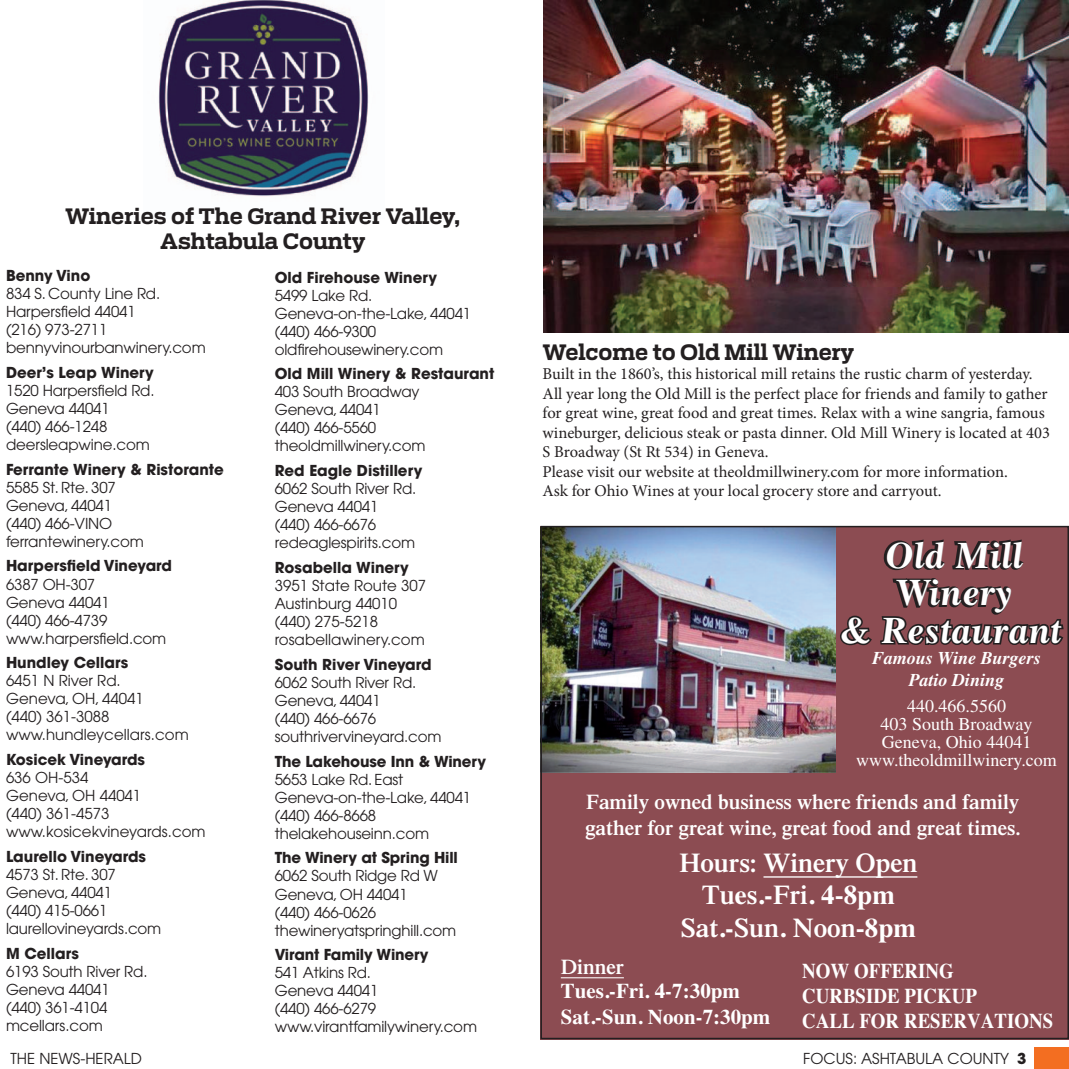
<style>
.page{position:relative;width:1069px;height:1069px;background:#fff}
.page>*{position:absolute;margin:0;border:0;box-sizing:border-box;transform-origin:0 0}
.t1{font:italic 700 37.5px/37.5px "Times";color:#fff;text-align:center;scale:1.06 1}
.t2{font:600 27px/32.4px "Times";color:#fff;text-align:center}
.t3{font:600 21px/25.2px "Times";color:#fff}
.t4{font:700 21px/25.2px "Receiver";color:#231f20;text-align:center}
.t5{font:700 21px/25.2px "Times";color:#fff;scale:.9 1}
.t6{font:700 21px/25.2px "Times";color:#fff}
.t7{font:18px/18px "Times";color:#fff;text-align:center}
.t8{font:italic 700 18px/21.6px "Times";color:#fff;text-align:center}
.t9{font:16.5px/19.5px "Minion Pro";color:#231f20}
.t10{font:15px/18px "Avant Garde";letter-spacing:-.01em;color:#231f20}
.t11{font:700 15px "Avant Garde";color:#231f20}
.s1{font-weight:700}
</style>
<div class="page">
<div style="left:1034px;top:1046px;width:34px;height:22px;background:#f36e21"></div>
<img style="left:543px;top:0;width:525px;height:332px">
<img style="left:158px;top:0;width:211px;height:197px">
<div style="left:540px;top:525px;width:528px;height:513px;background:#8c4c52"></div>
<hr style="left:763px;top:876px;width:154px;height:1px;background:#fff">
<hr style="left:560px;top:976px;width:63px;height:2px;background:#fff">
<img style="left:543px;top:528px;width:291px;height:243px">
<svg style="left:840px;top:539px;width:224px;height:107px"></svg>
<div style="left:540px;top:525px;width:528px;height:513px;border:2px solid #231f20"></div>
<h3 class="t4" style="left:65px;top:205px;width:397px">Wineries of The Grand river valley,<br>Ashtabula County</h3>
<p class="t11" style="left:6px;top:266px;width:86px">Benny Vino</p>
<p class="t10" style="left:6px;top:286px;width:201px">834 S. County Line Rd.<br>Harpersfield 44041<br>(216) 973-2711 bennyvinourbanwinery.com</p>
<p class="t11" style="left:6px;top:362px;width:149px">Deer’s Leap Winery</p>
<p class="t10" style="left:6px;top:383px;width:150px">1520 Harpersfield Rd.<br>Geneva 44041<br>(440) 466-1248 deersleapwine.com</p>
<p class="t11" style="left:6px;top:459px;width:219px">Ferrante Winery &amp; Ristorante</p>
<p class="t10" style="left:6px;top:479px;width:139px">5585 St. Rte. 307<br>Geneva, 44041 (440) 466-VINO ferrantewinery.com</p>
<p class="t11" style="left:6px;top:556px;width:167px">Harpersfield Vineyard</p>
<p class="t10" style="left:6px;top:576px;width:162px">6387 OH-307<br>Geneva 44041<br>(440) 466-4739 www.harpersfield.com</p>
<p class="t11" style="left:6px;top:653px;width:124px">Hundley Cellars</p>
<p class="t10" style="left:6px;top:673px;width:184px">6451 N River Rd.<br>Geneva, OH, 44041<br>(440) 361-3088 www.hundleycellars.com</p>
<p class="t11" style="left:6px;top:749px;width:141px">Kosicek Vineyards</p>
<p class="t10" style="left:6px;top:770px;width:201px">636 OH-534<br>Geneva, OH 44041<br>(440) 361-4573 www.kosicekvineyards.com</p>
<p class="t11" style="left:6px;top:846px;width:142px">Laurello Vineyards</p>
<p class="t10" style="left:6px;top:866px;width:157px">4573 St. Rte. 307<br>Geneva, 44041<br>(440) 415-0661 laurellovineyards.com</p>
<p class="t11" style="left:6px;top:943px;width:74px">M Cellars</p>
<p class="t10" style="left:6px;top:963px;width:143px">6193 South River Rd.<br>Geneva 44041 (440) 361-4104 mcellars.com</p>
<p class="t11" style="left:275px;top:267px;width:164px">Old Firehouse Winery</p>
<p class="t10" style="left:275px;top:287px;width:198px">5499 Lake Rd.<br>Geneva-on-the-Lake, 44041 (440) 466-9300 oldfirehousewinery.com</p>
<p class="t11" style="left:275px;top:364px;width:221px">Old Mill Winery &amp; Restaurant</p>
<p class="t10" style="left:275px;top:384px;width:152px">403 South Broadway<br>Geneva, 44041<br>(440) 466-5560 theoldmillwinery.com</p>
<p class="t11" style="left:275px;top:461px;width:149px">Red Eagle Distillery</p>
<p class="t10" style="left:275px;top:481px;width:143px">6062 South River Rd.<br>Geneva 44041 (440) 466-6676 redeaglespirits.com</p>
<p class="t11" style="left:275px;top:557px;width:136px">Rosabella Winery</p>
<p class="t10" style="left:275px;top:578px;width:153px">3951 State Route 307<br>Austinburg 44010 (440) 275-5218 rosabellawinery.com</p>
<p class="t11" style="left:275px;top:654px;width:158px">South River Vineyard</p>
<p class="t10" style="left:275px;top:674px;width:168px">6062 South River Rd.<br>Geneva, 44041<br>(440) 466-6676 southrivervineyard.com</p>
<p class="t11" style="left:275px;top:751px;width:213px">The Lakehouse Inn &amp; Winery</p>
<p class="t10" style="left:275px;top:771px;width:198px">5653 Lake Rd. East<br>Geneva-on-the-Lake, 44041 (440) 466-8668 thelakehouseinn.com</p>
<p class="t11" style="left:275px;top:848px;width:184px">The Winery at Spring Hill</p>
<p class="t10" style="left:275px;top:868px;width:183px">6062 South Ridge Rd W<br>Geneva, OH 44041<br>(440) 466-0626 thewineryatspringhill.com</p>
<p class="t11" style="left:275px;top:944px;width:155px">Virant Family Winery</p>
<p class="t10" style="left:275px;top:965px;width:204px">541 Atkins Rd.<br>Geneva 44041<br>(440) 466-6279 www.virantfamilywinery.com</p>
<h3 class="t4" style="left:542px;top:341px;width:313px">Welcome to old Mill Winery</h3>
<p class="t9" style="left:542px;top:366px;width:509px">Built in the 1860’s, this historical mill retains the rustic charm of yesterday.<br>All year long the Old Mill is the perfect place for friends and family to gather for great wine, great food and great times. Relax with a wine sangria, famous wineburger, delicious steak or pasta dinner. Old Mill Winery is located at 403<br>S Broadway (St Rt 534) in Geneva.<br>Please visit our website at theoldmillwinery.com for more information.<br>Ask for Ohio Wines at your local grocery store and carryout.</p>
<h1 class="t1" style="left:842px;top:535px;width:217px">Old Mill<br>Winery<br>&amp; Restaurant</h1>
<p class="t8" style="left:871px;top:647px;width:170px">Famous Wine Burgers<br>Patio Dining</p>
<p class="t7" style="left:855px;top:698px;width:202px">440.466.5560<br>403 South Broadway<br>Geneva, Ohio 44041 www.theoldmillwinery.com</p>
<h3 class="t3" style="left:585px;top:789px;width:437px">Family owned business where friends and family gather for great wine, great food and great times.</h3>
<h2 class="t2" style="left:679px;top:845px;width:239px">Hours: Winery Open<br>Tu<span class="s1">e</span>s<span class="s1">.-</span>Fri<span class="s1">. 4</span>-<span class="s1">8pm<br></span>Sat<span class="s1">.-</span>Sun<span class="s1">.</span> Noon-<span class="s1">8pm</span></h2>
<h3 class="t3" style="left:560px;top:953px;width:65px">Dinner</h3>
<h3 class="t6" style="left:560px;top:978px;width:211px">Tues.-Fri. 4-7:30pm<br>Sat.-Sun. Noon-7:30pm</h3>
<h3 class="t5" style="left:801px;top:957px;width:280px">NOW OFFERING<br>CURBSIDE PICKUP<br>CALL FOR RESERVATIONS</h3>
<p class="t10" style="left:10px;top:1050px;width:133px">THE NEWS-HERALD</p>
<p class="t10" style="left:803px;top:1050px;width:225px">FOCUS: ASHTABULA COUNTY <span class="s1">3</span></p>
</div>
